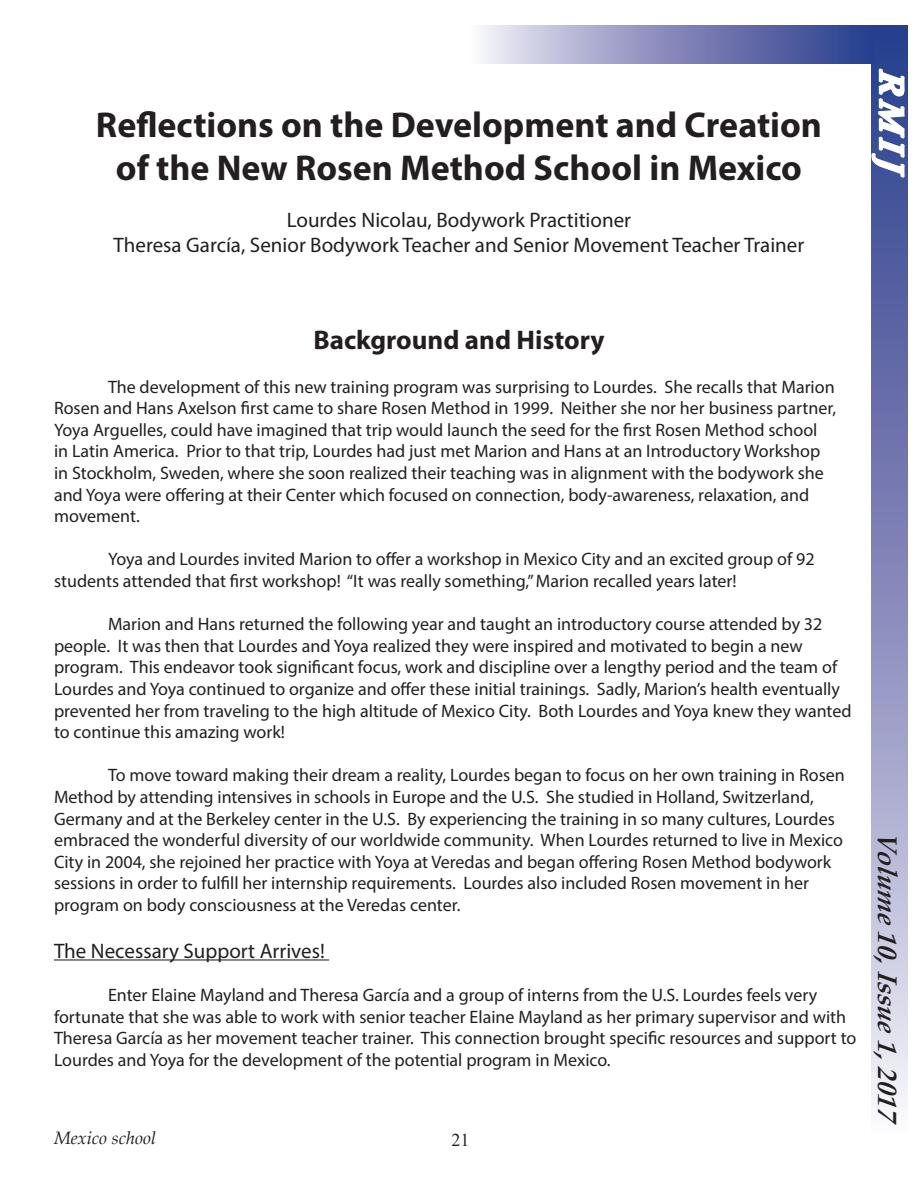
<style>
.page{position:relative;width:918px;height:1188px;background:#fff}
.page>*{position:absolute;margin:0;border:0;box-sizing:border-box;transform-origin:0 0}
.t1{font:700 36px "Myriad Pro";color:#231f20}
.t2{font:italic 700 33px "Palatino Linotype";color:#fff}
.t3{font:italic 700 27px "Palatino Linotype";color:#231f20}
.t4{font:700 27px "Myriad Pro";color:#231f20}
.t5{font:21px "Myriad Pro";color:#231f20}
.t6{font:18px/21.6px "Myriad Pro";color:#231f20}
.t7{font:italic 18px "Palatino Linotype";color:#231f20}
.t8{font:18px "Times New Roman";color:#231f20}
</style>
<div class="page">
<svg style="left:872px;top:258px;width:36px;height:845px;background:#9b9dc6"></svg>
<svg style="left:870px;top:25px;width:38px;height:233px;background:#596aa7"></svg>
<svg style="left:482px;top:26px;width:391px;height:37px;background:#868cbc"></svg>
<hr style="left:54px;top:959px;width:275px;height:2px;background:#231f20">
<p class="t1" style="left:96px;top:101px;width:728px">Reflections on the Development and Creation</p>
<p class="t1" style="left:116px;top:145px;width:688px">of the New Rosen Method School in Mexico</p>
<p class="t5" style="left:287px;top:207px;width:346px">Lourdes Nicolau, Bodywork Practitioner</p>
<p class="t5" style="left:114px;top:232px;width:692px">Theresa García, Senior Bodywork Teacher and Senior Movement Teacher Trainer</p>
<h2 class="t2" style="left:915px;top:70px;width:111px;rotate:90deg">RMIJ</h2>
<p class="t4" style="left:313px;top:323px;width:293px">Background and History</p>
<p class="t6" style="left:54px;top:376px;width:784px;text-indent:54px">The development of this new training program was surprising to Lourdes. She recalls that Marion Rosen and Hans Axelson first came to share Rosen Method in 1999. Neither she nor her business partner, Yoya Arguelles, could have imagined that trip would launch the seed for the first Rosen Method school in Latin America. Prior to that trip, Lourdes had just met Marion and Hans at an Introductory Workshop in Stockholm, Sweden, where she soon realized their teaching was in alignment with the bodywork she and Yoya were offering at their Center which focused on connection, body-awareness, relaxation, and movement.</p>
<p class="t6" style="left:54px;top:548px;width:762px;text-indent:54px">Yoya and Lourdes invited Marion to offer a workshop in Mexico City and an excited group of 92 students attended that first workshop! “It was really something,” Marion recalled years later!</p>
<p class="t6" style="left:54px;top:613px;width:799px;text-indent:54px">Marion and Hans returned the following year and taught an introductory course attended by 32 people. It was then that Lourdes and Yoya realized they were inspired and motivated to begin a new program. This endeavor took significant focus, work and discipline over a lengthy period and the team of Lourdes and Yoya continued to organize and offer these initial trainings. Sadly, Marion’s health eventually prevented her from traveling to the high altitude of Mexico City. Both Lourdes and Yoya knew they wanted to continue this amazing work!</p>
<p class="t6" style="left:54px;top:764px;width:792px;text-indent:54px">To move toward making their dream a reality, Lourdes began to focus on her own training in Rosen Method by attending intensives in schools in Europe and the U.S. She studied in Holland, Switzerland, Germany and at the Berkeley center in the U.S. By experiencing the training in so many cultures, Lourdes embraced the wonderful diversity of our worldwide community. When Lourdes returned to live in Mexico City in 2004, she rejoined her practice with Yoya at Veredas and began offering Rosen Method bodywork sessions in order to fulfill her internship requirements. Lourdes also included Rosen movement in her program on body consciousness at the Veredas center.</p>
<p class="t5" style="left:54px;top:938px;width:272px">The Necessary Support Arrives!</p>
<p class="t6" style="left:54px;top:984px;width:804px;text-indent:54px">Enter Elaine Mayland and Theresa García and a group of interns from the U.S. Lourdes feels very fortunate that she was able to work with senior teacher Elaine Mayland as her primary supervisor and with Theresa García as her movement teacher trainer. This connection brought specific resources and support to Lourdes and Yoya for the development of the potential program in Mexico.</p>
<p class="t7" style="left:54px;top:1125px;width:104px">Mexico school</p>
<p class="t8" style="left:451px;top:1128px;width:19px">21</p>
<p class="t3" style="left:906px;top:832px;width:296px;rotate:90deg">Volume 10,Issue 1,2017</p>
</div>
